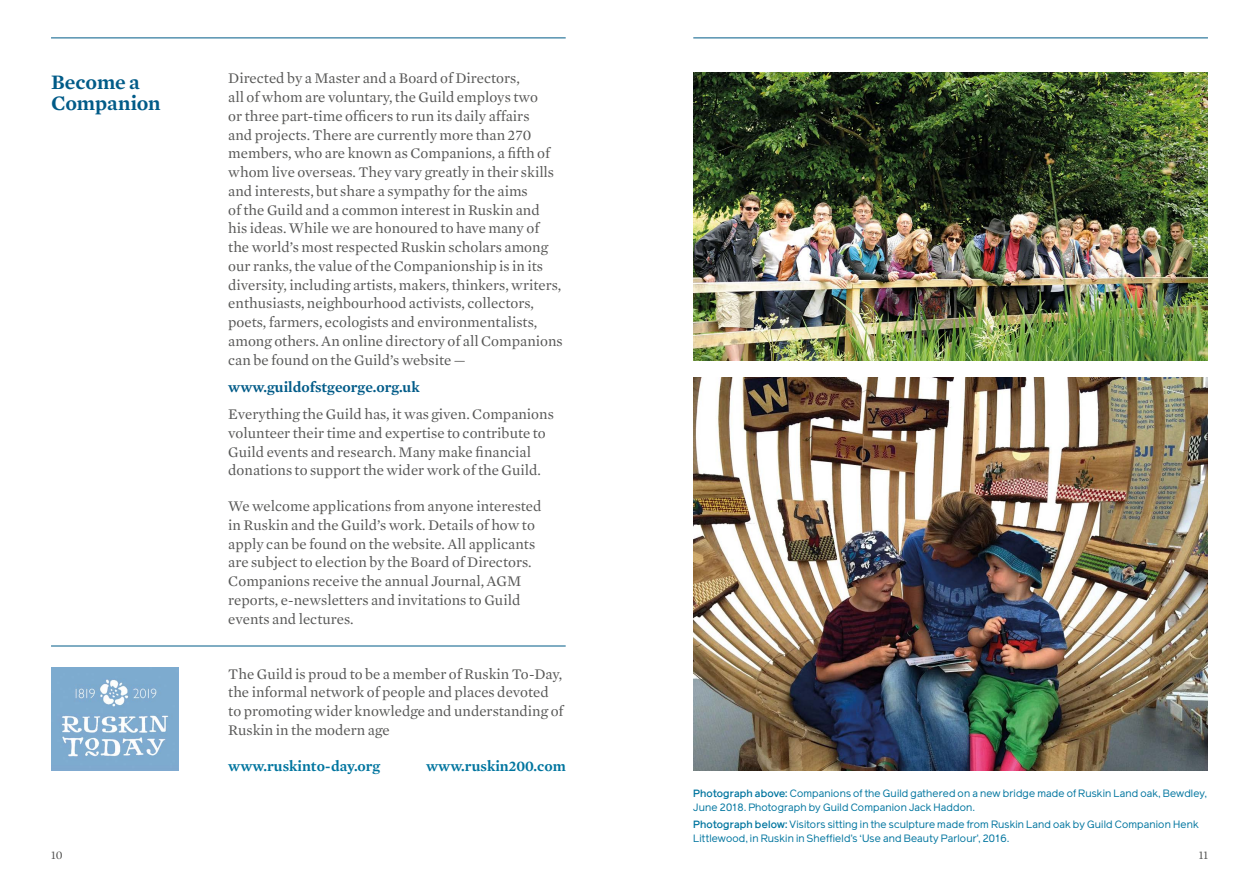
<style>
.page{position:relative;width:1259px;height:893px;background:#fff}
.page>*{position:absolute;margin:0;border:0;box-sizing:border-box;transform-origin:0 0}
.t1{font:600 21px/21px "Mercury Text G1";letter-spacing:-.01em;color:#005b88}
.t2{font:15px/18.8px "Mercury Text G1 Roman";color:#575756}
.t3{font:600 15px "Mercury Text G1";color:#00759f}
.t4{font:600 15px "Mercury Text G1";color:#005b88}
.t5{font:12px "Mercury Text G1 Roman";color:#575756}
.t6{font:10.5px/13.5px "Reader";letter-spacing:.015em;color:#00759f}
.s1{font-weight:500}
</style>
<div class="page">
<img style="left:693px;top:378px;width:515px;height:393px">
<img style="left:693px;top:72px;width:515px;height:288px">
<hr style="left:51px;top:38px;width:515px;height:1px;background:#005b88">
<hr style="left:693px;top:38px;width:515px;height:1px;background:#005b88">
<hr style="left:51px;top:646px;width:515px;height:1px;background:#005b88">
<img style="left:51px;top:668px;width:127px;height:103px">
<h1 class="t1" style="left:51px;top:71px;width:111px">Become a<br>Companion</h1>
<p class="t2" style="left:228px;top:69px;width:336px">Directed by a Master and a Board of Directors,<br>all of whom are voluntary, the Guild employs two<br>or three part-time officers to run its daily affairs<br>and projects. There are currently more than 270 members, who are known as Companions, a fifth of whom live overseas. They vary greatly in their skills and interests, but share a sympathy for the aims<br>of the Guild and a common interest in Ruskin and<br>his ideas. While we are honoured to have many of the world’s most respected Ruskin scholars among our ranks, the value of the Companionship is in its diversity, including artists, makers, thinkers, writers, enthusiasts, neighbourhood activists, collectors, poets, farmers, ecologists and environmentalists, among others. An online directory of all Companions can be found on the Guild’s website —</p>
<p class="t4" style="left:228px;top:378px;width:193px">www.guildofstgeorge.org.uk</p>
<p class="t2" style="left:228px;top:405px;width:327px">Everything the Guild has, it was given. Companions volunteer their time and expertise to contribute to Guild events and research. Many make financial donations to support the wider work of the Guild.</p>
<p class="t2" style="left:228px;top:497px;width:315px">We welcome applications from anyone interested in Ruskin and the Guild’s work. Details of how to apply can be found on the website. All applicants are subject to election by the Board of Directors.<br>Companions receive the annual Journal, AGM reports, e-newsletters and invitations to Guild events and lectures.</p>
<p class="t2" style="left:228px;top:664px;width:337px">The Guild is proud to be a member of Ruskin To-Day, the informal network of people and places devoted to promoting wider knowledge and understanding of Ruskin in the modern age</p>
<p class="t3" style="left:228px;top:756px;width:154px">www.ruskinto-day.org</p>
<p class="t3" style="left:426px;top:756px;width:141px">www.ruskin200.com</p>
<p class="t6" style="left:693px;top:787px;width:515px"><span class="s1">Photograph above:</span> Companions of the Guild gathered on a new bridge made of Ruskin Land oak, Bewdley,<br>June 2018. Photograph by Guild Companion Jack Haddon.</p>
<p class="t6" style="left:693px;top:818px;width:507px"><span class="s1">Photograph below:</span> Visitors sitting in the sculpture made from Ruskin Land oak by Guild Companion Henk<br>Littlewood, in Ruskin in Sheffield’s ‘Use and Beauty Parlour’, 2016.</p>
<p class="t5" style="left:51px;top:848px;width:13px">10</p>
<p class="t5" style="left:1198px;top:848px;width:11px">11</p>
</div>
